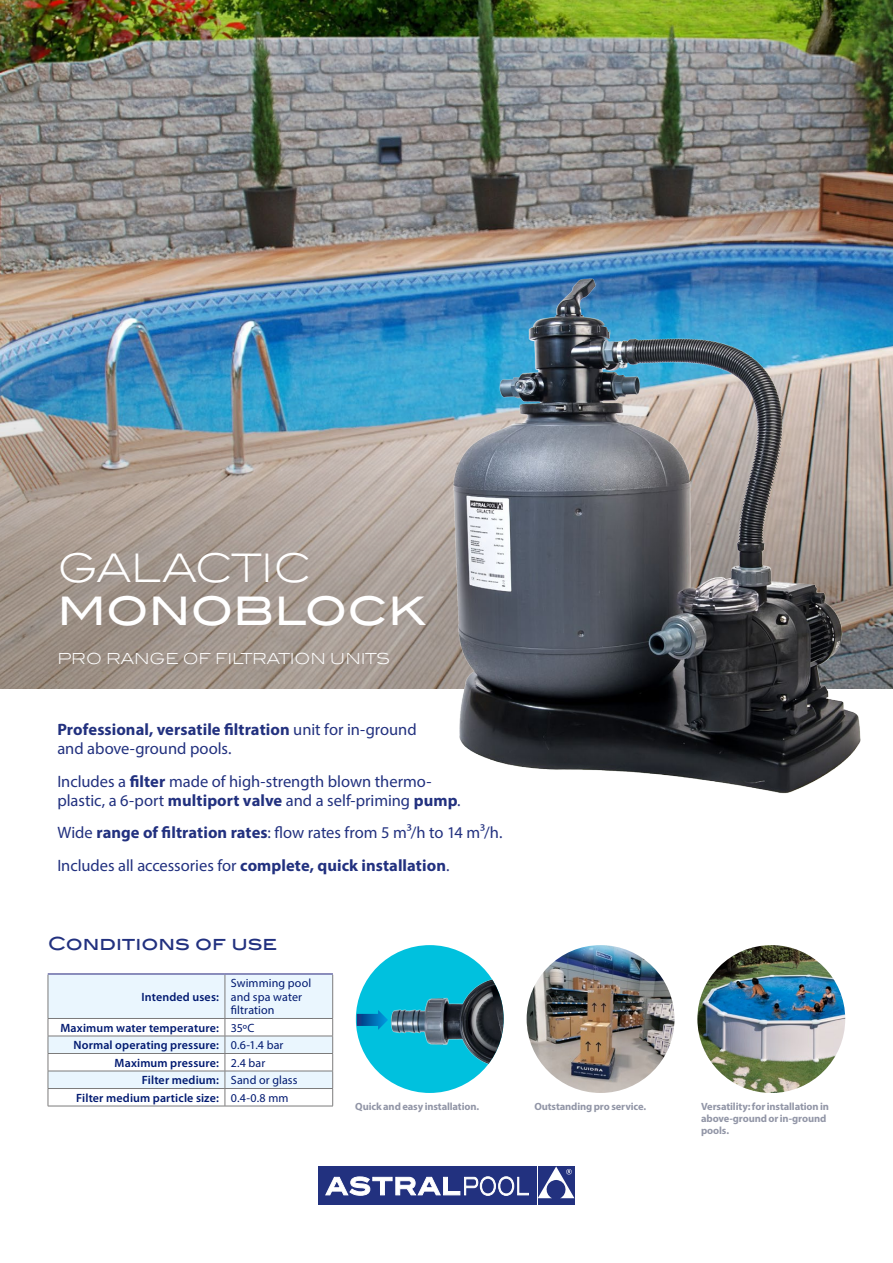
<style>
.page{position:relative;width:893px;height:1263px;background:#fff}
.page>*{position:absolute;margin:0;border:0;box-sizing:border-box;transform-origin:0 0}
.t1{font:39.3px/43px "Blair ITC Std";letter-spacing:-.005em;color:#fff}
.t2{font:18px "Blair ITC Std";color:#22317f}
.t3{font:16.5px/19.5px "Myriad Pro";color:#22317f}
.t4{font:300 15.15px "Blair ITC Std";letter-spacing:-.005em;color:#fff}
.t5{font:600 12px "Myriad Pro";letter-spacing:.01em;color:#001970}
.t6{font:12px/13.5px "Myriad Pro";letter-spacing:.01em;color:#001970}
.t7{font:700 10.5px/12px "Myriad Pro";letter-spacing:-.01em;color:#9296a7}
.s1{font-weight:300}
.s2{font-weight:700}
</style>
<div class="page">
<img style="left:0;top:0;width:893px;height:297px">
<img style="left:0;top:297px;width:419px;height:392px">
<div style="left:319px;top:1166px;width:218px;height:39px;background:#22317f"></div>
<div style="left:538px;top:1166px;width:36px;height:39px;background:#22317f"></div>
<svg style="left:538px;top:1166px;width:36px;height:32px"></svg>
<svg style="left:325px;top:1176px;width:204px;height:20px"></svg>
<img style="left:419px;top:253px;width:474px;height:541px">
<img style="left:356px;top:945px;width:148px;height:148px;border-radius:74px">
<img style="left:527px;top:945px;width:147px;height:148px;border-radius:74px">
<img style="left:697px;top:945px;width:148px;height:148px;border-radius:74px">
<svg style="left:357px;top:1010px;width:31px;height:20px"></svg>
<svg style="left:48px;top:975px;width:285px;height:131px"></svg>
<hr style="left:48px;top:1106px;width:177px;height:1px;background:#7c7b7b">
<hr style="left:225px;top:1106px;width:108px;height:1px;background:#7c7b7b">
<hr style="left:48px;top:973px;width:177px;height:2px;background:#686aa7">
<hr style="left:225px;top:973px;width:108px;height:2px;background:#686aa7">
<p class="t1" style="left:57px;top:546px;width:370px"><span class="s1">GALACTIC<br></span>MONOBLOCK</p>
<p class="t4" style="left:57px;top:650px;width:334px">PRO RANGE OF FILTRATION UNITS</p>
<p class="t3" style="left:57px;top:719px;width:361px"><span class="s2">Professional, versatile filtration</span> unit for in-ground and above-ground pools.</p>
<p class="t3" style="left:57px;top:771px;width:405px">Includes a <span class="s2">filter</span> made of high-strength blown thermo&shy;plastic, a 6-port <span class="s2">multiport valve</span> and a self-priming <span class="s2">pump</span>.</p>
<p class="t3" style="left:57px;top:823px;width:447px">Wide <span class="s2">range of filtration rates</span>: flow rates from 5 m3/h to 14 m3/h.</p>
<p class="t3" style="left:57px;top:855px;width:394px">Includes all accessories for <span class="s2">complete, quick installation</span>.</p>
<p class="t2" style="left:48px;top:933px;width:231px">Conditions of use</p>
<p class="t5" style="left:141px;top:989px;width:79px">Intended uses:</p>
<p class="t6" style="left:231px;top:976px;width:82px">Swimming pool and spa water filtration</p>
<p class="t5" style="left:60px;top:1020px;width:160px">Maximum water temperature:</p>
<p class="t6" style="left:231px;top:1021px;width:25px">35ºC</p>
<p class="t5" style="left:73px;top:1037px;width:147px">Normal operating pressure:</p>
<p class="t6" style="left:231px;top:1038px;width:54px">0.6-1.4 bar</p>
<p class="t5" style="left:115px;top:1055px;width:106px">Maximum pressure:</p>
<p class="t6" style="left:231px;top:1056px;width:36px">2.4 bar</p>
<p class="t5" style="left:142px;top:1072px;width:79px">Filter medium:</p>
<p class="t6" style="left:231px;top:1073px;width:68px">Sand or glass</p>
<p class="t5" style="left:76px;top:1090px;width:144px">Filter medium particle size:</p>
<p class="t6" style="left:231px;top:1091px;width:59px">0.4-0.8 mm</p>
<p class="t7" style="left:355px;top:1100px;width:126px">Quick and easy installation.</p>
<p class="t7" style="left:701px;top:1100px;width:129px">Versatility: for installation in above-ground or in-ground pools.</p>
<p class="t7" style="left:534px;top:1100px;width:113px">Outstanding pro service.</p>
</div>
